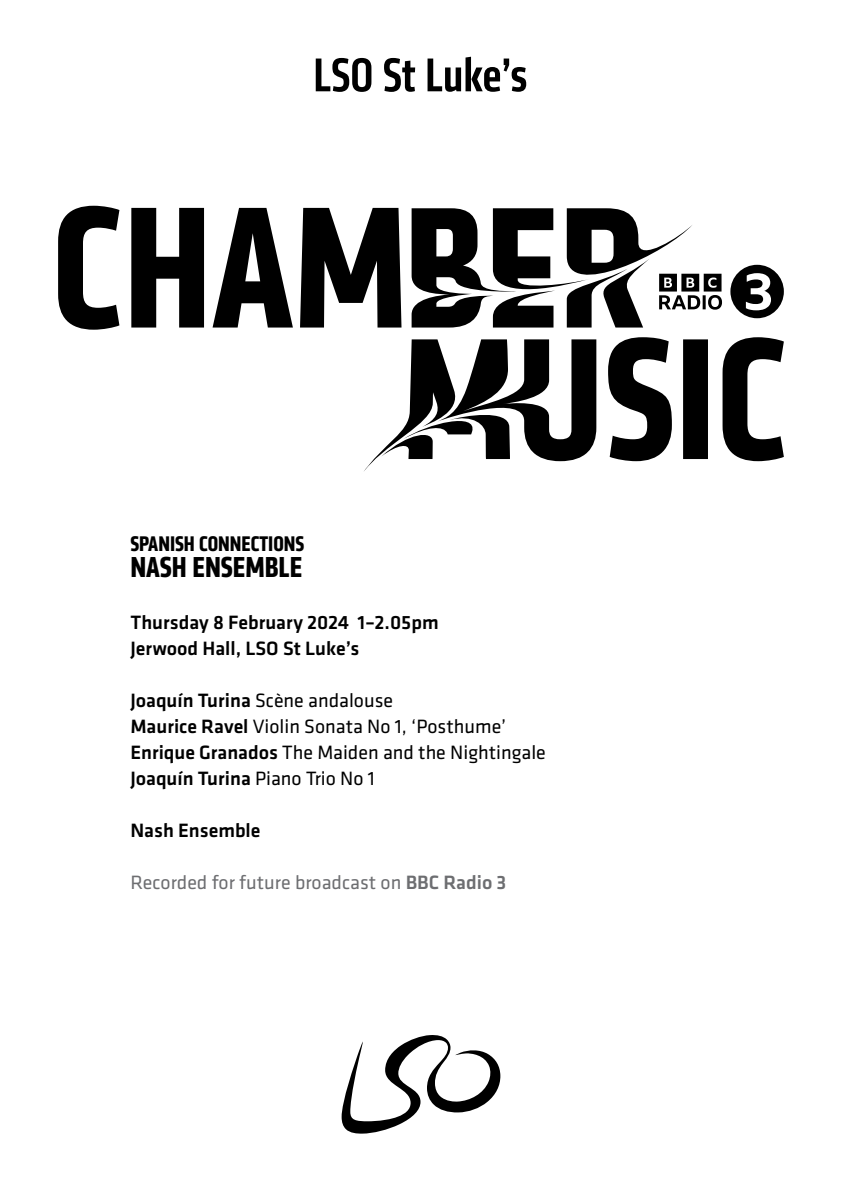
<style>
.page{position:relative;width:842px;height:1191px;background:#fff}
.page>*{position:absolute;margin:0;border:0;box-sizing:border-box;transform-origin:0 0}
.t1{font:700 30px "Klavika Condensed";color:#000}
.t2{font:700 22px "Klavika Condensed";color:#000}
.t3{font:20px/26px "Klavika";color:#000}
.t4{font:500 20px/26px "Klavika";color:#000}
.t5{font:20px "Klavika";color:#6d6e71}
.s1{font-weight:500}
</style>
<div class="page">
<svg style="left:341px;top:1035px;width:159px;height:98px"></svg>
<svg style="left:316px;top:57px;width:210px;height:35px"></svg>
<svg style="left:58px;top:206px;width:726px;height:265px"></svg>
<svg style="left:659px;top:265px;width:125px;height:53px"></svg>
<p class="t2" style="left:130px;top:529px;width:175px">SPANISH CONNECTIONS</p>
<h1 class="t1" style="left:130px;top:547px;width:173px">NASH ENSEMBLE</h1>
<p class="t4" style="left:130px;top:609px;width:310px">Thursday 8 February 2024 1–2.05pm<br>Jerwood Hall, LSO St Luke’s</p>
<p class="t3" style="left:130px;top:686px;width:417px"><span class="s1">Joaquín Turina</span> Scène andalouse<br><span class="s1">Maurice Ravel</span> Violin Sonata No 1, ‘Posthume’ <span class="s1">Enrique Granados</span> The Maiden and the Nightingale <span class="s1">Joaquín Turina</span> Piano Trio No 1</p>
<p class="t4" style="left:130px;top:817px;width:132px">Nash Ensemble</p>
<p class="t5" style="left:130px;top:869px;width:378px">Recorded for future broadcast on <span class="s1">BBC Radio 3</span></p>
</div>
